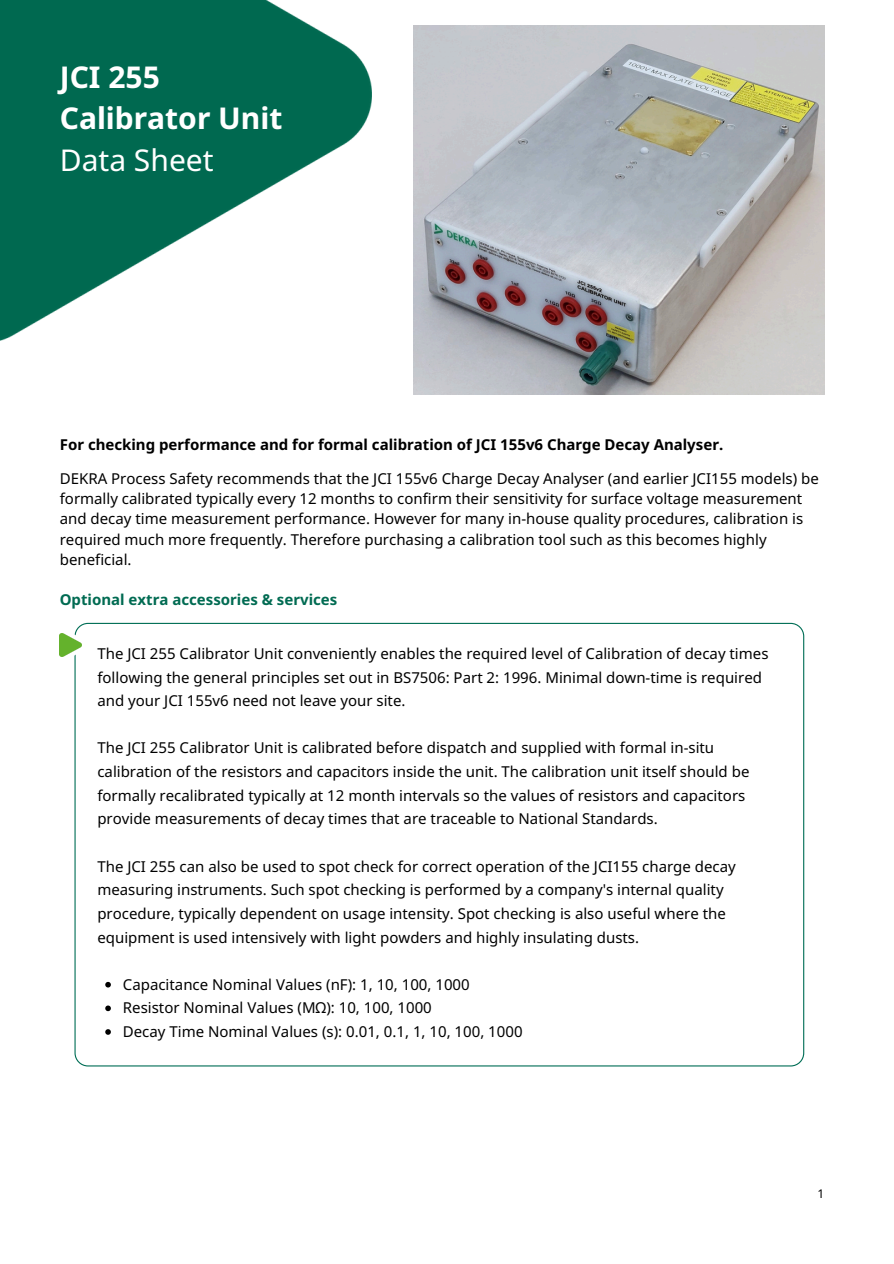
<style>
.page{position:relative;width:894px;height:1264px;background:#fff}
.page>*{position:absolute;margin:0;border:0;box-sizing:border-box;transform-origin:0 0}
.t1{font:700 30px/41.7px "Noto Sans";color:#fff}
.t2{font:15px/23.7px "Noto Sans";color:#000}
.t3{font:700 15px "Noto Sans";color:#000}
.t4{font:700 15px "Noto Sans";color:#006b52}
.t5{font:12px "Noto Sans";color:#000}
.s1{font-weight:400}
</style>
<div class="page">
<img style="left:0;top:0;width:371px;height:341px">
<img style="left:413px;top:25px;width:410px;height:369px">
<svg style="left:74px;top:623px;width:729px;height:443px"></svg>
<svg style="left:59px;top:631px;width:24px;height:28px"></svg>
<img style="left:60px;top:633px;width:21px;height:24px">
<svg style="left:105px;top:981px;width:6px;height:6px"></svg>
<svg style="left:105px;top:1005px;width:6px;height:6px"></svg>
<svg style="left:105px;top:1029px;width:6px;height:5px"></svg>
<h1 class="t1" style="left:60px;top:55px;width:224px">JCI 255<br>Calibrator Unit<br><span class="s1">Data Sheet</span></h1>
<p class="t3" style="left:60px;top:434px;width:664px">For checking performance and for formal calibration of JCI 155v6 Charge Decay Analyser.</p>
<h2 class="t2" style="left:60px;top:468px;width:760px;line-height:20.2px">DEKRA Process Safety recommends that the JCI 155v6 Charge Decay Analyser (and earlier JCI155 models) be formally calibrated typically every 12 months to confirm their sensitivity for surface voltage measurement and decay time measurement performance. However for many in-house quality procedures, calibration is required much more frequently. Therefore purchasing a calibration tool such as this becomes highly beneficial.</h2>
<p class="t4" style="left:60px;top:589px;width:279px">Optional extra accessories &amp; services</p>
<h2 class="t2" style="left:97px;top:641px;width:672px">The JCI 255 Calibrator Unit conveniently enables the required level of Calibration of decay times</h2>
<p class="t2" style="left:97px;top:664px;width:666px">following the general principles set out in BS7506: Part 2: 1996. Minimal down-time is required and your JCI 155v6 need not leave your site.</p>
<p class="t2" style="left:97px;top:735px;width:653px">The JCI 255 Calibrator Unit is calibrated before dispatch and supplied with formal in-situ calibration of the resistors and capacitors inside the unit. The calibration unit itself should be formally recalibrated typically at 12 month intervals so the values of resistors and capacitors provide measurements of decay times that are traceable to National Standards.</p>
<p class="t2" style="left:97px;top:853px;width:639px">The JCI 255 can also be used to spot check for correct operation of the JCI155 charge decay measuring instruments. Such spot checking is performed by a company's internal quality procedure, typically dependent on usage intensity. Spot checking is also useful where the equipment is used intensively with light powders and highly insulating dusts.</p>
<p class="t2" style="left:123px;top:972px;width:348px">Capacitance Nominal Values (nF): 1, 10, 100, 1000</p>
<p class="t2" style="left:123px;top:995px;width:310px">Resistor Nominal Values (MΩ): 10, 100, 1000</p>
<p class="t2" style="left:123px;top:1019px;width:401px">Decay Time Nominal Values (s): 0.01, 0.1, 1, 10, 100, 1000</p>
<p class="t5" style="left:817px;top:1184px;width:8px">1</p>
</div>
